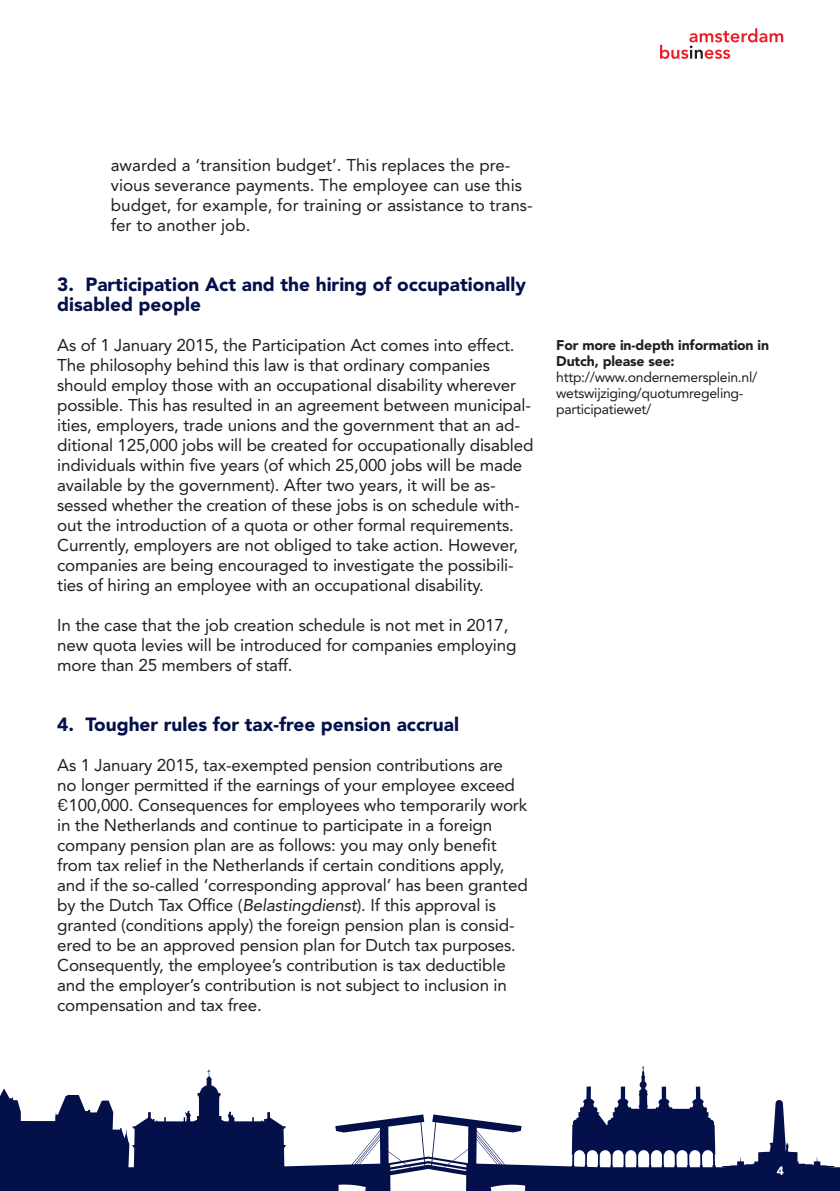
<style>
.page{position:relative;width:840px;height:1191px;background:#fff}
.page>*{position:absolute;margin:0;border:0;box-sizing:border-box;transform-origin:0 0}
.subkopje{font:900 19px/20px "Avenir";color:#04104a}
.t1{font:17px/20px "Avenir";letter-spacing:-.01em;color:#231f20}
.t2{font:14px/16px "Avenir";letter-spacing:-.02em;color:#231f20}
.t3{font:900 14px/16px "Avenir";letter-spacing:-.01em;color:#231f20}
.t4{font:900 12px "Avenir";color:#fff}
.s1{font-family:"DINOT"}
.s2{font-style:italic}
</style>
<div class="page">
<svg style="left:660px;top:28px;width:122px;height:31px"></svg>
<svg style="left:0;top:1066px;width:839px;height:125px"></svg>
<p class="t1" style="left:111px;top:155px;width:423px">awarded a ‘transition budget’. This replaces the pre&shy;vious severance payments. The employee can use this budget, for example, for training or assistance to trans&shy;fer to another job.</p>
<p class="subkopje" style="left:57px;top:274px;width:470px">3. Participation Act and the hiring of occupationally disabled people</p>
<p class="t1" style="left:57px;top:335px;width:477px">As of 1 January 2015, the Participation Act comes into effect.<br>The philosophy behind this law is that ordinary companies should employ those with an occupational disability wherever possible. This has resulted in an agreement between municipal&shy;ities, employers, trade unions and the government that an ad&shy;ditional 125,000 jobs will be created for occupationally disabled individuals within five years (of which 25,000 jobs will be made available by the government). After two years, it will be as&shy;sessed whether the creation of these jobs is on schedule with&shy;out the introduction of a quota or other formal requirements.<br>Currently, employers are not obliged to take action. However, companies are being encouraged to investigate the possibili&shy;ties of hiring an employee with an occupational disability.</p>
<p class="t1" style="left:57px;top:615px;width:460px">In the case that the job creation schedule is not met in 2017, new quota levies will be introduced for companies employing more than 25 members of staff.</p>
<p class="subkopje" style="left:57px;top:714px;width:403px">4. Tougher rules for tax-free pension accrual</p>
<p class="t1" style="left:57px;top:755px;width:471px">As 1 January 2015, tax-exempted pension contributions are<br>no longer permitted if the earnings of your employee exceed <span class="s1">€</span>100,000. Consequences for employees who temporarily work in the Netherlands and continue to participate in a foreign company pension plan are as follows: you may only benefit from tax relief in the Netherlands if certain conditions apply, and if the so-called ‘corresponding approval’ has been granted by the Dutch Tax Office (<span class="s2">Belastingdienst</span>). If this approval is granted (conditions apply) the foreign pension plan is consid&shy;ered to be an approved pension plan for Dutch tax purposes.<br>Consequently, the employee’s contribution is tax deductible and the employer’s contribution is not subject to inclusion in compensation and tax free.</p>
<p class="t3" style="left:556px;top:337px;width:214px">For more in-depth information in<br>Dutch, please see:</p>
<p class="t2" style="left:556px;top:370px;width:202px">http://www.ondernemersplein.nl/ wetswijziging/quotumregeling-</p>
<p class="t2" style="left:556px;top:402px;width:97px">participatiewet/</p>
<p class="t4" style="left:776px;top:1163px;width:9px">4</p>
</div>
